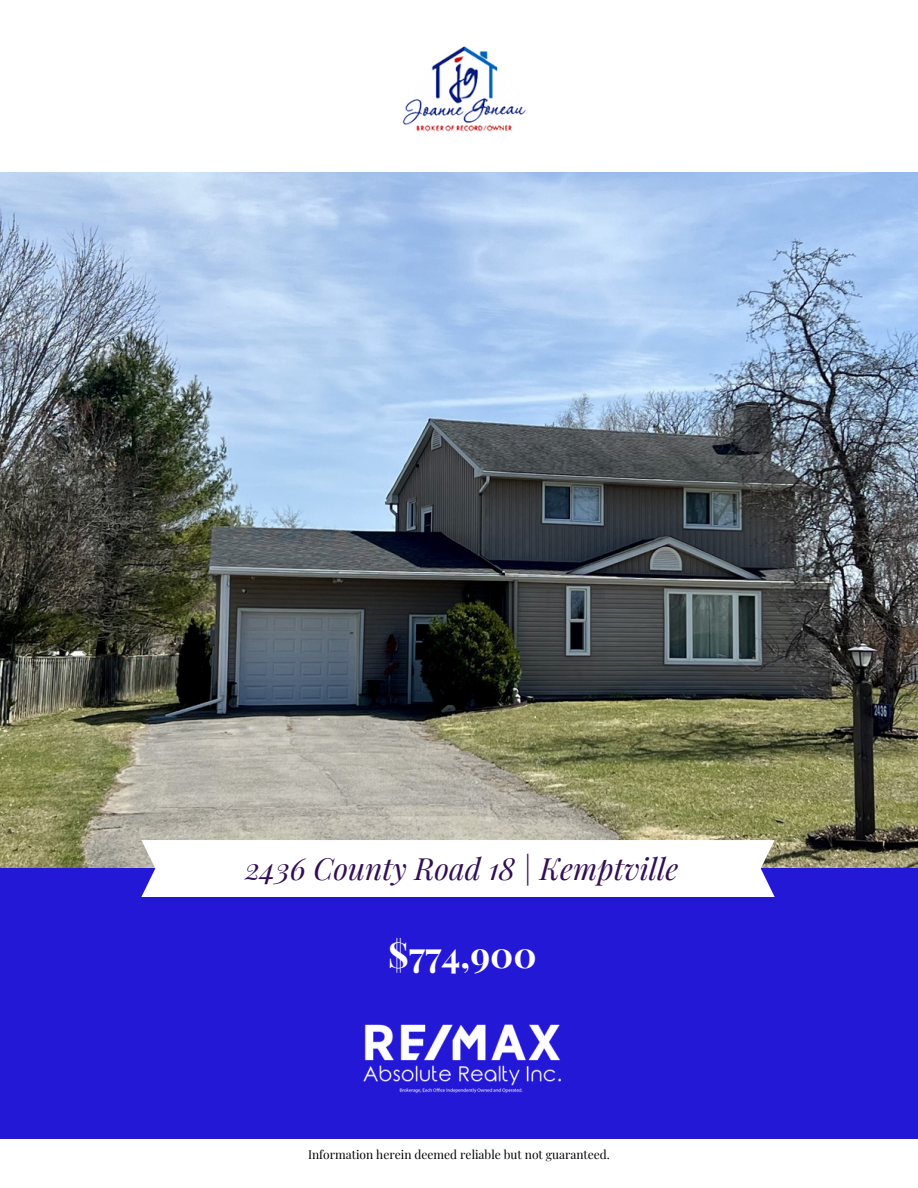
<style>
.page{position:relative;width:918px;height:1188px;background:#fff}
.page>*{position:absolute;margin:0;border:0;box-sizing:border-box;transform-origin:0 0}
.t1{font:700 36px "Playfair Display";color:#fff}
.t2{font:italic 30px "Playfair Display";color:#320f54}
.t3{font:12px "Playfair Display";color:#000}
</style>
<div class="page">
<img style="left:332px;top:46px;width:254px;height:127px">
<div style="left:0;top:850px;width:918px;height:289px;background:#2418d7"></div>
<img style="left:0;top:173px;width:918px;height:695px">
<div style="left:141px;top:840px;width:634px;height:57px;background:#fff"></div>
<div style="left:738px;top:865px;width:11px;height:7px;background:#fff;border-radius:50%"></div>
<div style="left:168px;top:865px;width:10px;height:7px;background:#fff;border-radius:50%"></div>
<img style="left:363px;top:1024px;width:198px;height:70px">
<p class="t2" style="left:245px;top:848px;width:435px">2436 County Road 18 | Kemptville</p>
<p class="t1" style="left:388px;top:929px;width:150px">$774,900</p>
<h2 class="t3" style="left:308px;top:1146px;width:303px">Information herein deemed reliable but not guaranteed.</h2>
</div>
